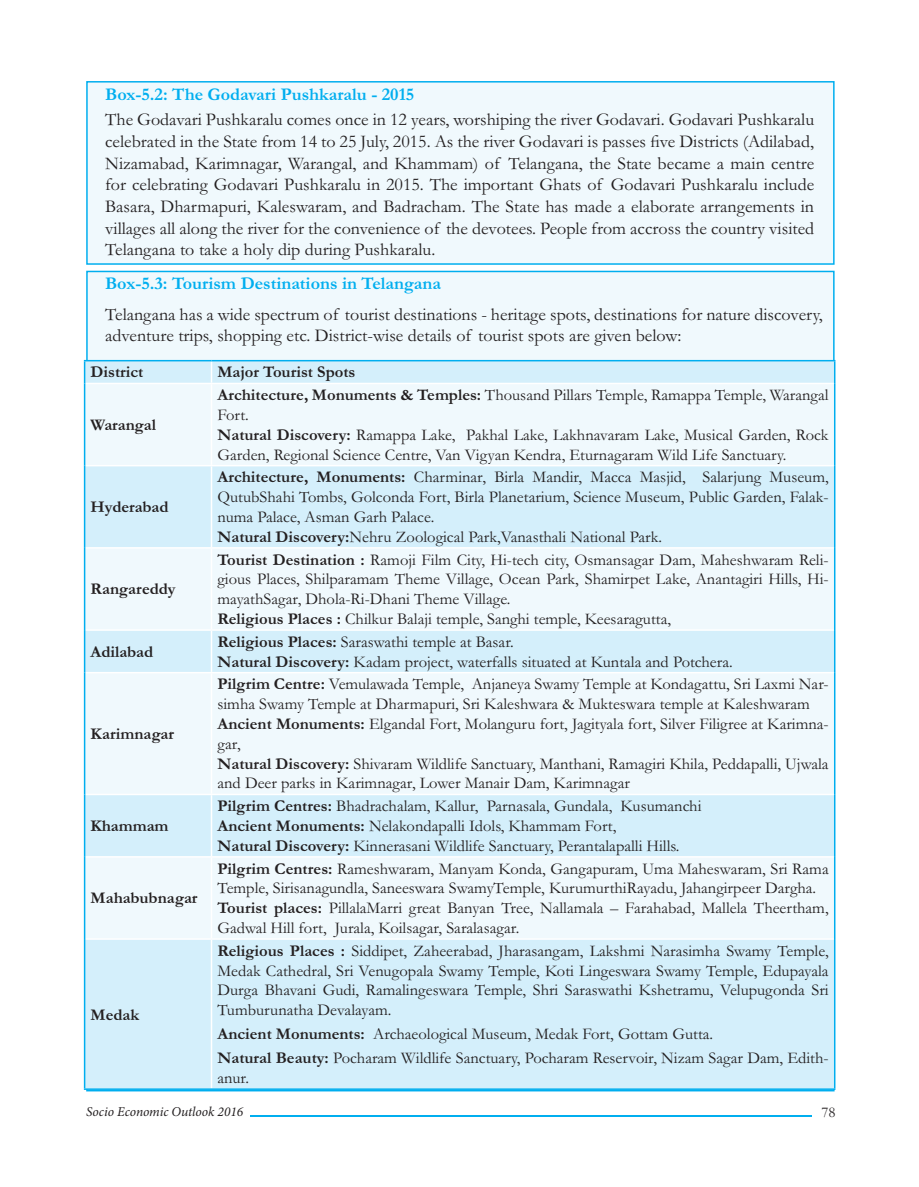
<style>
.page{position:relative;width:919px;height:1187px;background:#fff}
.page>*{position:absolute;margin:0;border:0;box-sizing:border-box;transform-origin:0 0}
.t1{font:18px/21.6px "Garamond";color:#231f20;text-align:justify}
.t2{font:700 18px "Garamond";color:#00aeef}
.t3{font:16.5px/19.8px "Garamond";color:#231f20}
.t4{font:700 16.5px "Garamond";color:#231f20}
.t5{font:15px "Garamond";color:#231f20}
.t6{font:italic 13.5px "Minion Pro";color:#231f20}
.s1{font-weight:700}
</style>
<div class="page">
<hr style="left:251px;top:1115px;width:561px;height:2px;background:#00aeef">
<div style="left:87px;top:271px;width:746px;height:820px;background:#f0f9fd"></div>
<div style="left:87px;top:82px;width:746px;height:182px;background:#f0f9fd"></div>
<div style="left:86px;top:81px;width:748px;height:184px;border:2px solid #00aeef"></div>
<div style="left:85px;top:361px;width:748px;height:727px;background:#d4effb"></div>
<svg style="left:85px;top:384px;width:748px;height:554px"></svg>
<svg style="left:211px;top:361px;width:1px;height:22px"></svg>
<hr style="left:85px;top:383px;width:748px;height:1px;background:#fff">
<hr style="left:211px;top:384px;width:1px;height:81px;background:#fff">
<hr style="left:85px;top:465px;width:748px;height:1px;background:#fff">
<hr style="left:211px;top:466px;width:1px;height:81px;background:#fff">
<hr style="left:85px;top:547px;width:748px;height:2px;background:#fff">
<hr style="left:211px;top:549px;width:1px;height:80px;background:#fff">
<hr style="left:85px;top:629px;width:748px;height:2px;background:#fff">
<hr style="left:211px;top:631px;width:1px;height:41px;background:#fff">
<hr style="left:85px;top:672px;width:748px;height:1px;background:#fff">
<hr style="left:211px;top:673px;width:1px;height:121px;background:#fff">
<hr style="left:85px;top:794px;width:748px;height:1px;background:#fff">
<hr style="left:211px;top:795px;width:1px;height:61px;background:#fff">
<hr style="left:85px;top:856px;width:748px;height:2px;background:#fff">
<hr style="left:211px;top:858px;width:1px;height:80px;background:#fff">
<hr style="left:85px;top:938px;width:748px;height:2px;background:#fff">
<hr style="left:211px;top:940px;width:1px;height:148px;background:#fff">
<hr style="left:84px;top:1088px;width:751px;height:2px;background:#00aeef">
<hr style="left:84px;top:360px;width:127px;height:1px;background:#00aeef">
<svg style="left:84px;top:361px;width:1px;height:22px"></svg>
<hr style="left:211px;top:360px;width:624px;height:1px;background:#00aeef">
<hr style="left:833px;top:361px;width:2px;height:22px;background:#00aeef">
<hr style="left:84px;top:383px;width:1px;height:83px;background:#00aeef">
<hr style="left:833px;top:383px;width:2px;height:83px;background:#00aeef">
<hr style="left:84px;top:466px;width:1px;height:82px;background:#00aeef">
<hr style="left:833px;top:466px;width:2px;height:82px;background:#00aeef">
<hr style="left:84px;top:548px;width:1px;height:82px;background:#00aeef">
<hr style="left:833px;top:548px;width:2px;height:82px;background:#00aeef">
<hr style="left:84px;top:630px;width:1px;height:43px;background:#00aeef">
<hr style="left:833px;top:630px;width:2px;height:43px;background:#00aeef">
<hr style="left:84px;top:673px;width:1px;height:121px;background:#00aeef">
<hr style="left:833px;top:673px;width:2px;height:121px;background:#00aeef">
<hr style="left:84px;top:794px;width:1px;height:63px;background:#00aeef">
<hr style="left:833px;top:794px;width:2px;height:63px;background:#00aeef">
<hr style="left:84px;top:857px;width:1px;height:82px;background:#00aeef">
<hr style="left:833px;top:857px;width:2px;height:82px;background:#00aeef">
<hr style="left:84px;top:939px;width:1px;height:149px;background:#00aeef">
<hr style="left:833px;top:939px;width:2px;height:149px;background:#00aeef">
<p class="t2" style="left:105px;top:87px;width:310px">Box-5.2: The Godavari Pushkaralu - 2015</p>
<p class="t1" style="left:105px;top:111px;width:710px">The Godavari Pushkaralu comes once in 12 years, worshiping the river Godavari. Godavari Pushkaralu celebrated in the State from 14 to 25 July, 2015. As the river Godavari is passes five Districts (Adilabad, Nizamabad, Karimnagar, Warangal, and Khammam) of Telangana, the State became a main centre for celebrating Godavari Pushkaralu in 2015. The important Ghats of Godavari Pushkaralu include Basara, Dharmapuri, Kaleswaram, and Badracham. The State has made a elaborate arrangements in villages all along the river for the convenience of the devotees. People from accross the country visited Telangana to take a holy dip during Pushkaralu.</p>
<p class="t2" style="left:105px;top:277px;width:337px">Box-5.3: Tourism Destinations in Telangana</p>
<p class="t1" style="left:105px;top:305px;width:719px">Telangana has a wide spectrum of tourist destinations - heritage spots, destinations for nature discovery, adventure trips, shopping etc. District-wise details of tourist spots are given below:</p>
<p class="t4" style="left:91px;top:366px;width:54px">District</p>
<p class="t4" style="left:217px;top:366px;width:139px">Major Tourist Spots</p>
<p class="t4" style="left:91px;top:418px;width:67px">Warangal</p>
<p class="t3" style="left:217px;top:387px;width:612px"><span class="s1">Architecture, Monuments &amp; Temples:</span> Thousand Pillars Temple, Ramappa Temple, Warangal Fort.<br><span class="s1">Natural Discovery:</span> Ramappa Lake, Pakhal Lake, Lakhnavaram Lake, Musical Garden, Rock Garden, Regional Science Centre, Van Vigyan Kendra, Eturnagaram Wild Life Sanctuary.</p>
<p class="t4" style="left:91px;top:500px;width:79px">Hyderabad</p>
<p class="t4" style="left:91px;top:583px;width:87px">Rangareddy</p>
<p class="t3" style="left:217px;top:469px;width:612px"><span class="s1">Architecture, Monuments:</span> Charminar, Birla Mandir, Macca Masjid, Salarjung Museum, QutubShahi Tombs, Golconda Fort, Birla Planetarium, Science Museum, Public Garden, Falak&shy;numa Palace, Asman Garh Palace.<br><span class="s1">Natural Discovery:</span>Nehru Zoological Park,Vanasthali National Park.</p>
<p class="t3" style="left:217px;top:551px;width:612px"><span class="s1">Tourist Destination :</span> Ramoji Film City, Hi-tech city, Osmansagar Dam, Maheshwaram Reli&shy;gious Places, Shilparamam Theme Village, Ocean Park, Shamirpet Lake, Anantagiri Hills, Hi&shy;mayathSagar, Dhola-Ri-Dhani Theme Village.<br><span class="s1">Religious Places :</span> Chilkur Balaji temple, Sanghi temple, Keesaragutta,</p>
<p class="t4" style="left:91px;top:645px;width:64px">Adilabad</p>
<p class="t3" style="left:217px;top:634px;width:516px"><span class="s1">Religious Places:</span> Saraswathi temple at Basar.<br><span class="s1">Natural Discovery:</span> Kadam project, waterfalls situated at Kuntala and Potchera.</p>
<p class="t4" style="left:91px;top:727px;width:85px">Karimnagar</p>
<p class="t4" style="left:91px;top:819px;width:79px">Khammam</p>
<p class="t4" style="left:91px;top:892px;width:108px">Mahabubnagar</p>
<p class="t4" style="left:91px;top:1008px;width:50px">Medak</p>
<p class="t3" style="left:217px;top:676px;width:612px"><span class="s1">Pilgrim Centre:</span> Vemulawada Temple, Anjaneya Swamy Temple at Kondagattu, Sri Laxmi Nar&shy;simha Swamy Temple at Dharmapuri, Sri Kaleshwara &amp; Mukteswara temple at Kaleshwaram <span class="s1">Ancient Monuments:</span> Elgandal Fort, Molanguru fort, Jagityala fort, Silver Filigree at Karimna&shy;gar,<br><span class="s1">Natural Discovery:</span> Shivaram Wildlife Sanctuary, Manthani, Ramagiri Khila, Peddapalli, Ujwala and Deer parks in Karimnagar, Lower Manair Dam, Karimnagar</p>
<p class="t3" style="left:217px;top:798px;width:485px"><span class="s1">Pilgrim Centres:</span> Bhadrachalam, Kallur, Parnasala, Gundala, Kusumanchi<br><span class="s1">Ancient Monuments:</span> Nelakondapalli Idols, Khammam Fort,<br><span class="s1">Natural Discovery:</span> Kinnerasani Wildlife Sanctuary, Perantalapalli Hills.</p>
<p class="t3" style="left:217px;top:860px;width:612px"><span class="s1">Pilgrim Centres:</span> Rameshwaram, Manyam Konda, Gangapuram, Uma Maheswaram, Sri Rama Temple, Sirisanagundla, Saneeswara SwamyTemple, KurumurthiRayadu, Jahangirpeer Dargha.<br><span class="s1">Tourist places:</span> PillalaMarri great Banyan Tree, Nallamala – Farahabad, Mallela Theertham, Gadwal Hill fort, Jurala, Koilsagar, Saralasagar.</p>
<p class="t3" style="left:217px;top:943px;width:612px;text-align:justify"><span class="s1">Religious Places :</span> Siddipet, Zaheerabad, Jharasangam, Lakshmi Narasimha Swamy Temple, Medak Cathedral, Sri Venugopala Swamy Temple, Koti Lingeswara Swamy Temple, Edupayala Durga Bhavani Gudi, Ramalingeswara Temple, Shri Saraswathi Kshetramu, Velupugonda Sri Tumburunatha Devalayam.</p>
<p class="t3" style="left:217px;top:1024px;width:612px;line-height:24px"><span class="s1">Ancient Monuments:</span> Archaeological Museum, Medak Fort, Gottam Gutta.<br><span class="s1">Natural Beauty:</span> Pocharam Wildlife Sanctuary, Pocharam Reservoir, Nizam Sagar Dam, Edith-</p>
<p class="t3" style="left:217px;top:1070px;width:33px">anur.</p>
<p class="t6" style="left:86px;top:1103px;width:159px">Socio Economic Outlook 2016</p>
<p class="t5" style="left:821px;top:1107px;width:16px">78</p>
</div>
